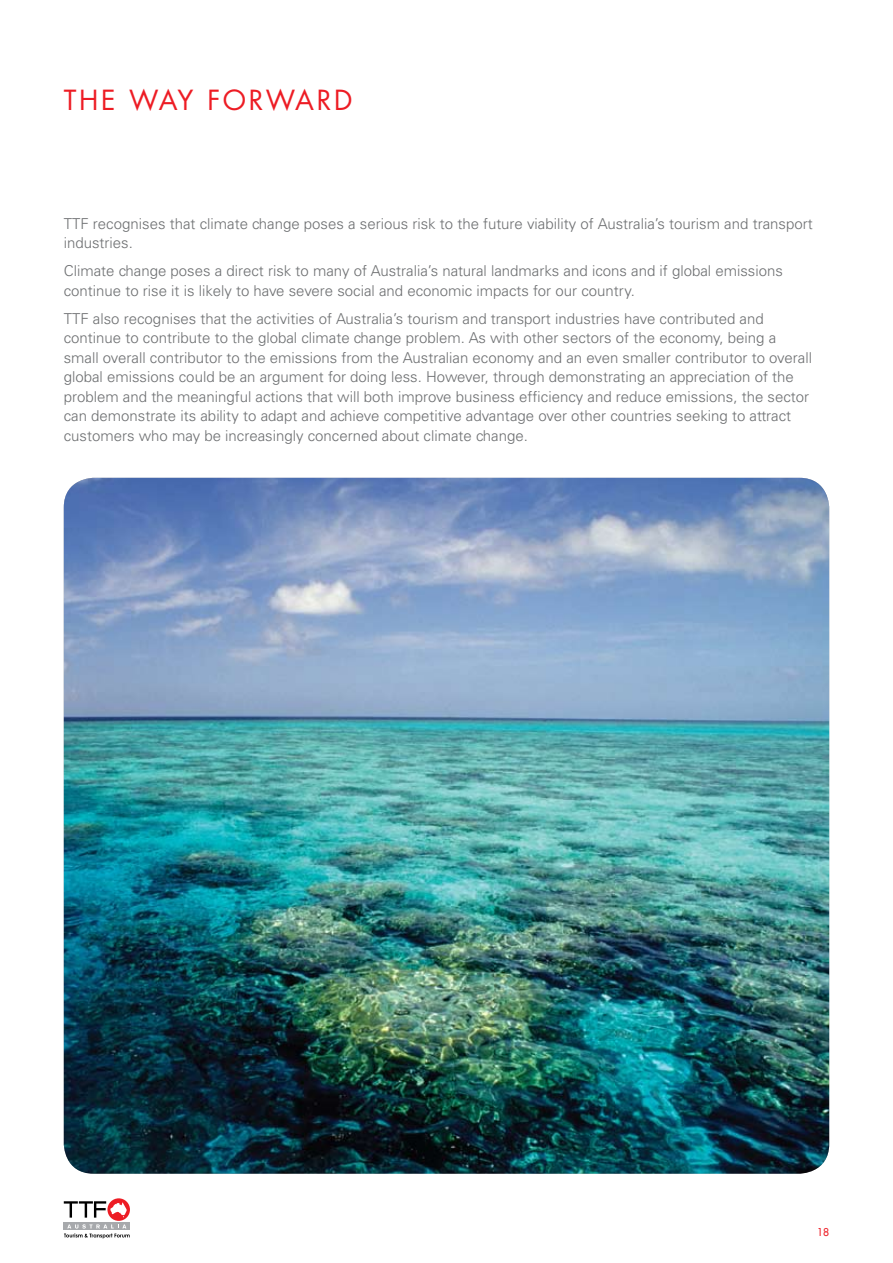
<style>
.page{position:relative;width:893px;height:1263px;background:#fff}
.page>*{position:absolute;margin:0;border:0;box-sizing:border-box;transform-origin:0 0}
.t1{font:27px "Futura";letter-spacing:.1em;color:#ed1c24}
.t2{font:300 15px/19.5px "Univers";color:#6d6f71}
.t3{font:10.5px "Futura";color:#ed1c24}
.s1{font-family:"Futura CE"}
</style>
<div class="page">
<img style="left:64px;top:478px;width:765px;height:696px">
<div style="left:64px;top:1222px;width:66px;height:8px;background:#a7a9ac"></div>
<svg style="left:107px;top:1198px;width:23px;height:23px"></svg>
<svg style="left:64px;top:1201px;width:63px;height:16px"></svg>
<svg style="left:64px;top:1224px;width:66px;height:14px"></svg>
<h1 class="t1" style="left:64px;top:83px;width:290px"><span class="s1">T</span>HE WAY FORWARD</h1>
<p class="t2" style="left:64px;top:214px;width:750px">TTF recognises that climate change poses a serious risk to the future viability of Australia’s tourism and transport industries.</p>
<p class="t2" style="left:64px;top:261px;width:721px">Climate change poses a direct risk to many of Australia’s natural landmarks and icons and if global emissions continue to rise it is likely to have severe social and economic impacts for our country.</p>
<p class="t2" style="left:64px;top:309px;width:750px">TTF also recognises that the activities of Australia’s tourism and transport industries have contributed and continue to contribute to the global climate change problem. As with other sectors of the economy, being a small overall contributor to the emissions from the Australian economy and an even smaller contributor to overall global emissions could be an argument for doing less. However, through demonstrating an appreciation of the problem and the meaningful actions that will both improve business efficiency and reduce emissions, the sector can demonstrate its ability to adapt and achieve competitive advantage over other countries seeking to attract customers who may be increasingly concerned about climate change.</p>
<p class="t3" style="left:817px;top:1226px;width:14px">18</p>
</div>
